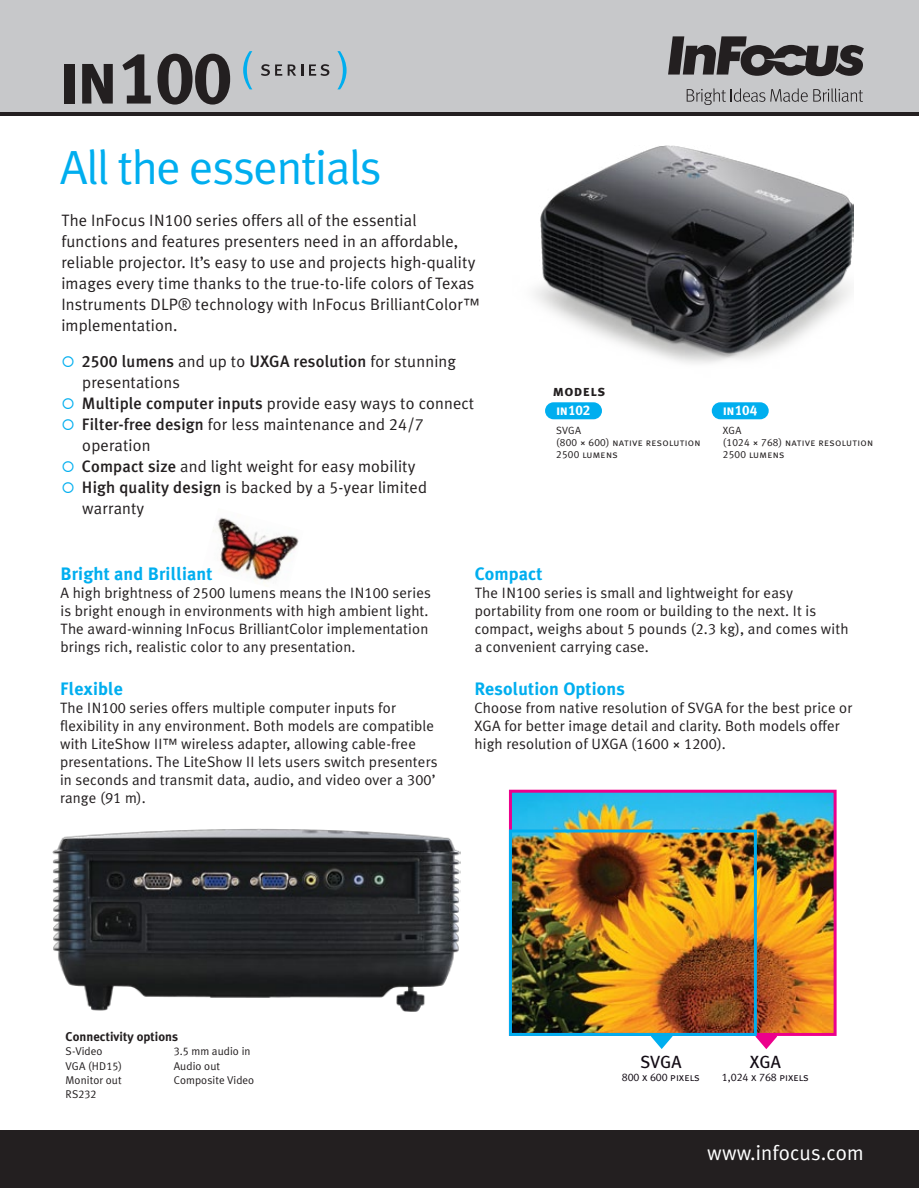
<style>
.page{position:relative;width:919px;height:1188px;background:#fff}
.page>*{position:absolute;margin:0;border:0;box-sizing:border-box;transform-origin:0 0}
.t1{font:73.65px "Meta Plus Bold Caps";letter-spacing:-.025em;color:#231f20}
.t2{font:48px "Meta Plus Normal";letter-spacing:-.025em;color:#00aeef}
.t3{font:21px "Meta Plus Normal";letter-spacing:.005em;color:#fff}
.t4{font:700 18px "Meta Plus";letter-spacing:.01em;color:#00aeef}
.t5{font:17.7px "Meta";letter-spacing:-.005em;color:#130c15}
.t6{font:16.5px/21px "Meta Plus Normal";letter-spacing:.01em;color:#231f20}
.t7{font:500 16.5px "Meta Plus";letter-spacing:.01em;color:#231f20}
.t8{font:15px/18px "Meta Plus Normal";letter-spacing:.01em;color:#231f20}
.t9{font:15px "Meta Plus Bold Caps";letter-spacing:.025em;color:#231f20}
.t10{font:13.95px "Meta Plus Bold Caps";color:#fff}
.t11{font:700 12.75px "Meta Plus";letter-spacing:.005em;color:#231f20}
.t12{font:11.25px "Meta Plus Normal";letter-spacing:.005em;color:#231f20}
.t13{font:11.25px "Meta Plus Normal Caps";color:#231f20}
.t14{font:11.1px "Meta Plus Normal Caps";letter-spacing:-.005em;color:#130c15}
.t15{font:10.5px/12px "Meta Plus Normal Caps";letter-spacing:.025em;color:#231f20}
.s1{font-family:"Meta Plus Normal Caps"}
.s2{color:#00aeef}
.s3{font-family:"Meta Plus Medium Caps";font-weight:400}
.s4{font-family:"Meta Plus Normal";font-weight:400}
.s5{font-family:"Meta Plus";font-weight:500}
.s6{font-family:"Meta Cond Book LF"}
.s7{font-family:"Meta Plus Normal"}
</style>
<div class="page">
<img style="left:213px;top:517px;width:86px;height:65px">
<svg style="left:650px;top:1036px;width:22px;height:13px"></svg>
<img style="left:512px;top:794px;width:320px;height:238px">
<svg style="left:755px;top:1036px;width:21px;height:13px"></svg>
<div style="left:508px;top:790px;width:328px;height:246px;border:3px solid #ec008c"></div>
<div style="left:508px;top:830px;width:248px;height:206px;border:3px solid #00aeef"></div>
<div style="left:0;top:0;width:918px;height:112px;background:#c7c8ca"></div>
<hr style="left:0;top:112px;width:918px;height:3px;background:#231f20">
<div style="left:0;top:1130px;width:918px;height:58px;background:#231f20"></div>
<img style="left:535px;top:145px;width:317px;height:219px">
<svg style="left:243px;top:51px;width:9px;height:38px"></svg>
<svg style="left:261px;top:64px;width:42px;height:12px"></svg>
<svg style="left:309px;top:64px;width:20px;height:12px"></svg>
<svg style="left:337px;top:51px;width:9px;height:38px"></svg>
<div style="left:544px;top:402px;width:57px;height:17px;background:#00aeef;border-radius:9px"></div>
<div style="left:711px;top:402px;width:57px;height:17px;background:#00aeef;border-radius:9px"></div>
<svg style="left:668px;top:36px;width:195px;height:40px"></svg>
<svg style="left:686px;top:88px;width:176px;height:17px"></svg>
<img style="left:52px;top:828px;width:408px;height:184px">
<h1 class="t1" style="left:58px;top:35px;width:176px">in100</h1>
<h2 class="t2" style="left:60px;top:140px;width:323px">All the essentials</h2>
<p class="t6" style="left:61px;top:210px;width:419px">The InFocus IN<span class="s1">100</span> series offers all of the essential functions and features presenters need in an affordable, reliable projector. It’s easy to use and projects high-quality images every time thanks to the true-to-life colors of Texas Instruments DLP® technology with InFocus BrilliantColor™ implementation.</p>
<p class="t7" style="left:61px;top:352px;width:396px"><span class="s2">○</span> <span class="s3">2500</span> lumens <span class="s4">and up to</span> UXGA resolution <span class="s4">for stunning</span></p>
<p class="t6" style="left:82px;top:372px;width:99px">presentations</p>
<p class="t6" style="left:61px;top:393px;width:414px"><span class="s2">○</span> <span class="s5">Multiple computer inputs</span> provide easy ways to connect</p>
<p class="t6" style="left:82px;top:414px;width:343px;text-indent:-21px"><span class="s2">○</span> <span class="s5">Filter-free design</span> for less maintenance and <span class="s1">24/7 </span>operation</p>
<p class="t6" style="left:61px;top:456px;width:355px"><span class="s2">○</span> <span class="s5">Compact size</span> and light weight for easy mobility</p>
<p class="t6" style="left:82px;top:477px;width:346px;text-indent:-21px"><span class="s2">○</span> <span class="s5">High quality design</span> is backed by a <span class="s1">5</span>-year limited warranty</p>
<p class="t9" style="left:552px;top:382px;width:54px">models</p>
<p class="t10" style="left:556px;top:403px;width:36px">in102</p>
<p class="t15" style="left:556px;top:424px;width:146px">SVGA<br>(800 <span class="s6">×</span> 600) native resolution<br>2500 lumens</p>
<p class="t10" style="left:722px;top:403px;width:36px">in104</p>
<p class="t15" style="left:722px;top:424px;width:152px">XGA<br>(1024 <span class="s6">×</span> 768) native resolution<br>2500 lumens</p>
<p class="t4" style="left:60px;top:563px;width:153px">Bright and Brilliant</p>
<p class="t8" style="left:60px;top:583px;width:372px">A high brightness of <span class="s1">2500</span> lumens means the IN<span class="s1">100</span> series is bright enough in environments with high ambient light.<br>The award-winning InFocus BrilliantColor implementation brings rich, realistic color to any presentation.</p>
<p class="t4" style="left:60px;top:679px;width:64px">Flexible</p>
<p class="t8" style="left:60px;top:699px;width:379px">The IN<span class="s1">100</span> series offers multiple computer inputs for flexibility in any environment. Both models are compatible with LiteShow II™ wireless adapter, allowing cable-free presentations. The LiteShow II lets users switch presenters in seconds and transmit data, audio, and video over a <span class="s1">300’ </span>range (<span class="s1">91</span> m).</p>
<p class="t4" style="left:474px;top:563px;width:69px">Compact</p>
<p class="t8" style="left:474px;top:583px;width:375px">The IN<span class="s1">100</span> series is small and lightweight for easy portability from one room or building to the next. It is compact, weighs about <span class="s1">5</span> pounds (<span class="s1">2.3</span> kg), and comes with a convenient carrying case.</p>
<p class="t4" style="left:474px;top:679px;width:152px">Resolution Options</p>
<p class="t8" style="left:474px;top:699px;width:379px">Choose from native resolution of SVGA for the best price or<br>XGA for better image detail and clarity. Both models offer high resolution of UXGA (<span class="s1">1600</span> <span class="s6">×</span> <span class="s1">1200</span>).</p>
<p class="t11" style="left:66px;top:1029px;width:114px">Connectivity options</p>
<p class="t12" style="left:66px;top:1045px;width:39px">S-Video</p>
<p class="t12" style="left:174px;top:1045px;width:78px"><span class="s1">3.5</span> mm audio in</p>
<p class="t12" style="left:66px;top:1059px;width:58px">VGA (HD<span class="s1">15</span>)</p>
<p class="t12" style="left:174px;top:1059px;width:48px">Audio out</p>
<p class="t12" style="left:66px;top:1073px;width:58px">Monitor out</p>
<p class="t12" style="left:174px;top:1073px;width:82px">Composite Video</p>
<p class="t13" style="left:66px;top:1088px;width:33px"><span class="s7">RS</span>232</p>
<p class="t5" style="left:639px;top:1050px;width:43px">SVGA</p>
<p class="t14" style="left:621px;top:1071px;width:79px">800 x 600 pixels</p>
<p class="t5" style="left:749px;top:1051px;width:33px">XGA</p>
<p class="t14" style="left:721px;top:1071px;width:88px">1,024 x 768 pixels</p>
<h3 class="t3" style="left:707px;top:1140px;width:158px">www.infocus.com</h3>
</div>
